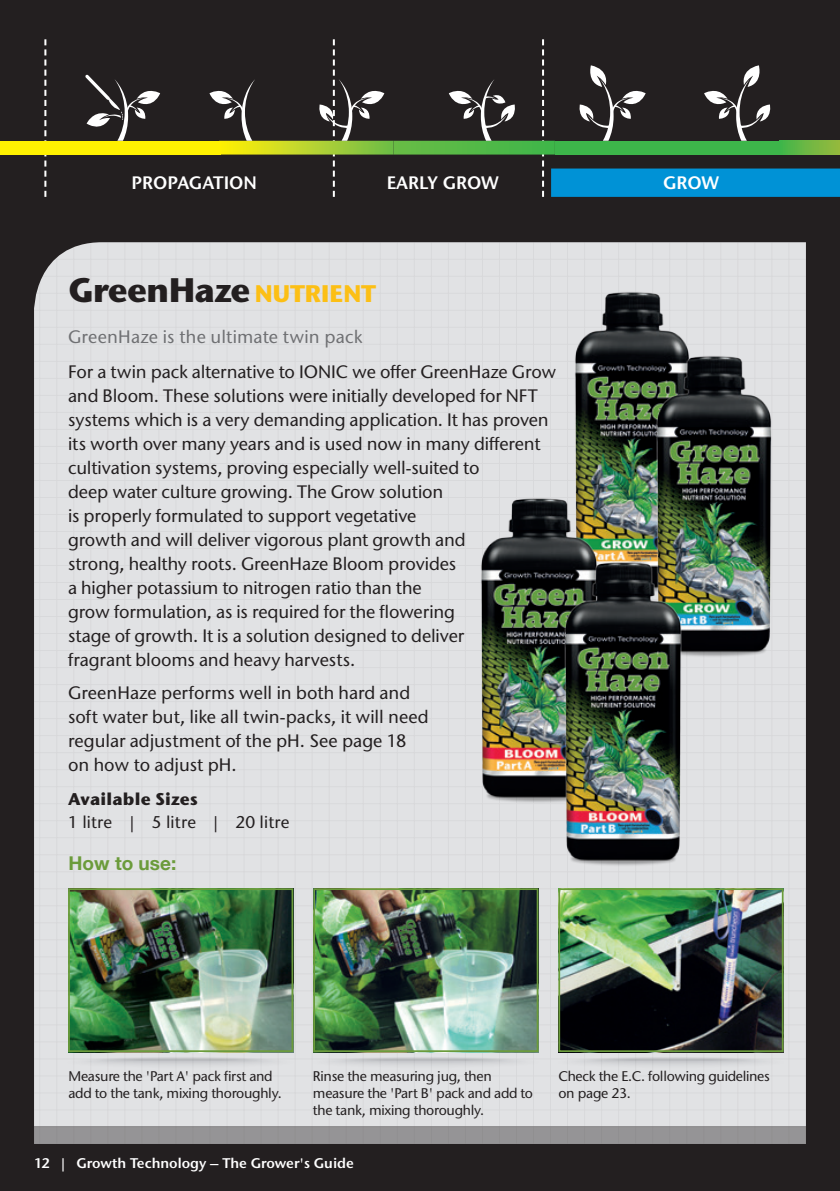
<style>
.page{position:relative;width:840px;height:1191px;background:#fff}
.page>*{position:absolute;margin:0;border:0;box-sizing:border-box;transform-origin:0 0}
.t1{font:700 34px "Stone Sans ITC Pro";letter-spacing:-.03em;color:#231f20}
.t2{font:700 19px "Helvetica Neue";color:#6b9b3b}
.t3{font:500 18px/24px "Stone Sans ITC Pro";letter-spacing:-.01em;color:#231f20}
.t4{font:500 18px "Stone Sans ITC Pro";letter-spacing:.01em;color:#6f7073}
.t5{font:600 18px "Stone Sans ITC Pro";color:#fff}
.t6{font:500 17px "Stone Sans ITC Pro";letter-spacing:.01em;color:#231f20}
.t7{font:700 17px "Stone Sans ITC Pro";letter-spacing:.01em;color:#231f20}
.t8{font:500 14px/16.8px "Stone Sans ITC Pro";letter-spacing:-.02em;color:#231f20}
.t9{font:600 14px "Stone Sans ITC Pro";color:#fff}
.s1{font-size:24px;color:#fcbf15}
</style>
<div class="page">
<div style="left:0;top:0;width:839px;height:1191px;background:#231f20"></div>
<svg style="left:44px;top:39px;width:2px;height:158px"></svg>
<div style="left:34px;top:242px;width:771px;height:885px;background:#e1e2e4"></div>
<div style="left:60px;top:141px;width:80px;height:14px;background:#fff101"></div>
<div style="left:0;top:141px;width:60px;height:14px;background:#fff101"></div>
<div style="left:140px;top:141px;width:81px;height:14px;background:#fff101"></div>
<svg style="left:85px;top:75px;width:75px;height:66px"></svg>
<svg style="left:209px;top:39px;width:630px;height:158px"></svg>
<img style="left:71px;top:891px;width:219px;height:158px">
<div style="left:68px;top:888px;width:225px;height:164px;border:2px solid #6b9b3b"></div>
<svg style="left:62px;top:1056px;width:237px;height:13px;background:#dbdcde"></svg>
<div style="left:98px;top:1058px;width:165px;height:5px;background:#cccdd1;border-radius:50%"></div>
<hr style="left:105px;top:1058px;width:151px;height:4px;background:#c7c8cc;border-radius:50%">
<hr style="left:113px;top:1058px;width:135px;height:3px;background:#d8d9db;border-radius:50%">
<hr style="left:116px;top:1058px;width:129px;height:3px;background:#d4d5d7;border-radius:50%">
<img style="left:316px;top:891px;width:219px;height:158px">
<div style="left:313px;top:888px;width:225px;height:164px;border:2px solid #6b9b3b"></div>
<svg style="left:307px;top:1056px;width:237px;height:13px;background:#dbdcde"></svg>
<div style="left:343px;top:1058px;width:164px;height:5px;background:#cbcbce;border-radius:50%"></div>
<div style="left:344px;top:1058px;width:162px;height:5px;background:#cfd0d3;border-radius:50%"></div>
<div style="left:349px;top:1058px;width:153px;height:5px;background:#cbcccf;border-radius:50%"></div>
<hr style="left:350px;top:1058px;width:151px;height:4px;background:#cacbce;border-radius:50%">
<hr style="left:358px;top:1058px;width:135px;height:3px;background:#d8d9db;border-radius:50%">
<hr style="left:361px;top:1058px;width:129px;height:3px;background:#d4d5d7;border-radius:50%">
<img style="left:561px;top:891px;width:219px;height:158px">
<div style="left:558px;top:888px;width:225px;height:164px;border:2px solid #6b9b3b"></div>
<svg style="left:552px;top:1056px;width:236px;height:13px;background:#dbdcde"></svg>
<div style="left:588px;top:1058px;width:164px;height:5px;background:#cfd0d3;border-radius:50%"></div>
<div style="left:594px;top:1058px;width:153px;height:5px;background:#cbcccf;border-radius:50%"></div>
<hr style="left:595px;top:1058px;width:151px;height:4px;background:#cacbce;border-radius:50%">
<hr style="left:602px;top:1058px;width:136px;height:3px;background:#d8d9db;border-radius:50%">
<hr style="left:606px;top:1058px;width:129px;height:3px;background:#d4d5d7;border-radius:50%">
<div style="left:34px;top:1127px;width:771px;height:17px;background:#959496"></div>
<img style="left:561px;top:272px;width:140px;height:270px">
<img style="left:644px;top:336px;width:139px;height:334px">
<img style="left:468px;top:478px;width:140px;height:338px">
<img style="left:552px;top:542px;width:141px;height:338px">
<p class="t5" style="left:131px;top:171px;width:127px">PROPAGATION</p>
<p class="t5" style="left:386px;top:171px;width:113px">EARLY GROW</p>
<p class="t5" style="left:662px;top:171px;width:57px">GROW</p>
<h1 class="t1" style="left:68px;top:268px;width:309px">GreenHaze <span class="s1">NUTRIENT</span></h1>
<p class="t4" style="left:68px;top:325px;width:296px">GreenHaze is the ultimate twin pack</p>
<p class="t3" style="left:68px;top:360px;width:489px">For a twin pack alternative to IONIC we offer GreenHaze Grow and Bloom. These solutions were initially developed for NFT systems which is a very demanding application. It has proven its worth over many years and is used now in many different cultivation systems, proving especially well-suited to<br>deep water culture growing. The Grow solution<br>is properly formulated to support vegetative<br>growth and will deliver vigorous plant growth and<br>strong, healthy roots. GreenHaze Bloom provides<br>a higher potassium to nitrogen ratio than the<br>grow formulation, as is required for the flowering<br>stage of growth. It is a solution designed to deliver<br>fragrant blooms and heavy harvests.</p>
<p class="t3" style="left:68px;top:680px;width:362px">GreenHaze performs well in both hard and soft water but, like all twin-packs, it will need regular adjustment of the pH. See page 18 on how to adjust pH.</p>
<p class="t7" style="left:68px;top:788px;width:131px">Available Sizes</p>
<p class="t6" style="left:68px;top:812px;width:223px">1 litre | 5 litre | 20 litre</p>
<p class="t2" style="left:68px;top:848px;width:109px">How to use:</p>
<p class="t8" style="left:68px;top:1068px;width:215px">Measure the 'Part A' pack first and add to the tank, mixing thoroughly.</p>
<p class="t8" style="left:313px;top:1068px;width:221px">Rinse the measuring jug, then measure the 'Part B' pack and add to the tank, mixing thoroughly.</p>
<p class="t8" style="left:558px;top:1068px;width:213px">Check the E.C. following guidelines on page 23.</p>
<p class="t9" style="left:34px;top:1154px;width:321px">12 | Growth Technology – The Grower's Guide</p>
</div>
